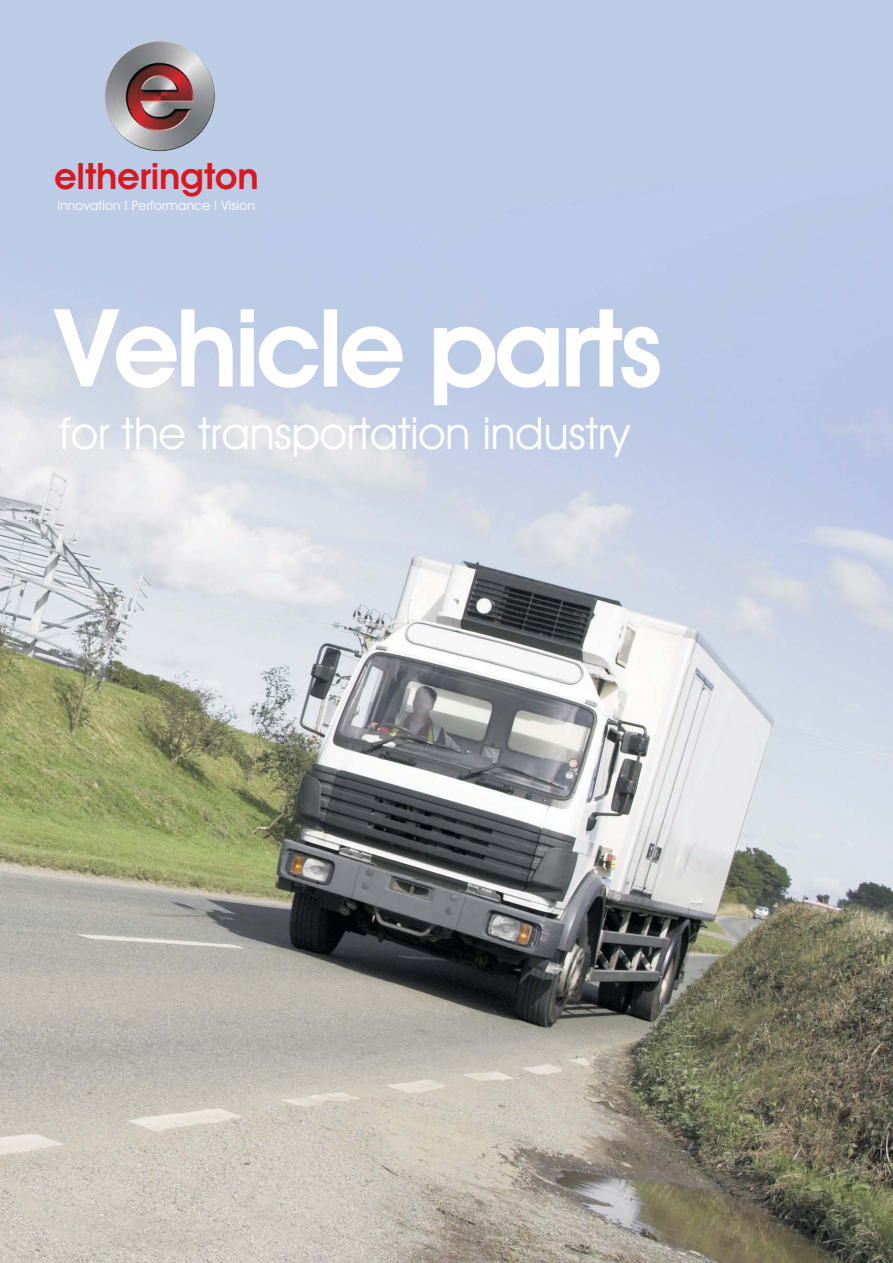
<style>
.page{position:relative;width:893px;height:1263px;background:#fff}
.page>*{position:absolute;margin:0;border:0;box-sizing:border-box;transform-origin:0 0}
.t1{font:600 108.3px "Avant Garde IT Cby BT";letter-spacing:-.035em;color:#fff}
.t2{font:44.55px "Avant Garde IT Cby BT";color:#fff}
.t3{font:600 36.45px "Avant Garde IT Cby BT";color:#d91921}
.t4{font:13.05px "Avant Garde IT Cby BT";letter-spacing:.025em;color:#fff}
</style>
<div class="page">
<img style="left:0;top:0;width:893px;height:1263px">
<img style="left:104px;top:41px;width:111px;height:110px;border-radius:50%">
<h3 class="t3" style="left:54px;top:163px;width:206px">eltherington</h3>
<p class="t4" style="left:58px;top:201px;width:199px">Innovation I Performance I Vision</p>
<h1 class="t1" style="left:56px;top:309px;width:608px">Vehicle parts</h1>
<h2 class="t2" style="left:59px;top:417px;width:572px">for the transportation industry</h2>
</div>
